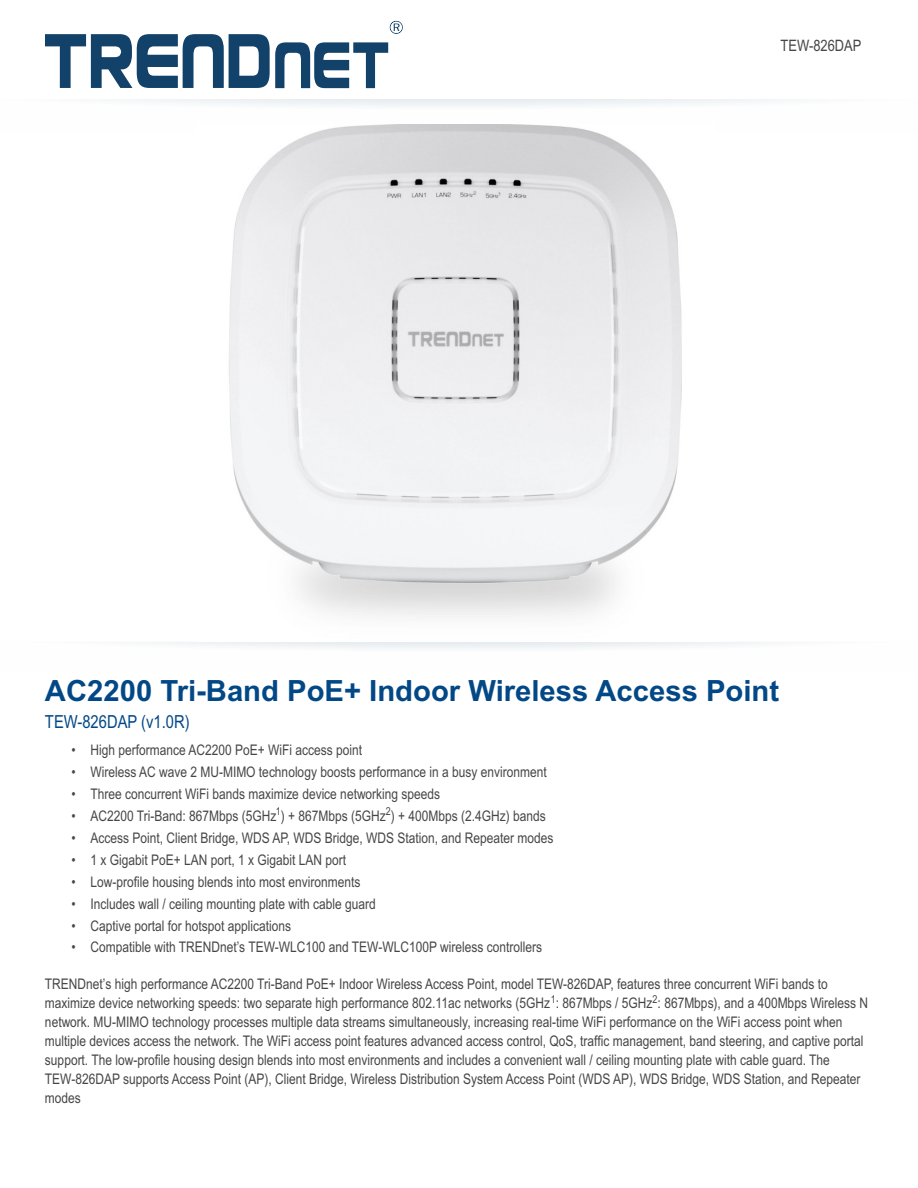
<style>
.page{position:relative;width:918px;height:1188px;background:#fff}
.page>*{position:absolute;margin:0;border:0;box-sizing:border-box;transform-origin:0 0}
.t1{font:700 29.25px "Arial";color:#034886}
.t2{font:18px "Arial Narrow";color:#034886}
.t3{font:15.75px "Arial Narrow";color:#464646}
.t4{font:14.7px/19px "Arial Narrow";color:#464646}
</style>
<div class="page">
<div style="left:0;top:99px;width:918px;height:32px;background:linear-gradient(to right,#fbfcfc,#fcfcfd)"></div>
<svg style="left:141px;top:642px;width:639px;height:7px"></svg>
<img style="left:197px;top:124px;width:517px;height:494px">
<svg style="left:45px;top:21px;width:358px;height:67px"></svg>
<p class="t3" style="left:781px;top:39px;width:82px">TEW-826DAP</p>
<h1 class="t1" style="left:45px;top:679px;width:736px">AC2200 Tri-Band PoE+ Indoor Wireless Access Point</h1>
<p class="t2" style="left:45px;top:715px;width:146px">TEW-826DAP (v1.0R)</p>
<p class="t4" style="left:72px;top:742px;width:292px">• High performance AC2200 PoE+ WiFi access point</p>
<p class="t4" style="left:72px;top:764px;width:477px">• Wireless AC wave 2 MU-MIMO technology boosts performance in a busy environment</p>
<p class="t4" style="left:72px;top:786px;width:370px">• Three concurrent WiFi bands maximize device networking speeds</p>
<p class="t4" style="left:72px;top:808px;width:476px">• AC2200 Tri-Band: 867Mbps (5GHz<sup>1</sup>) + 867Mbps (5GHz<sup>2</sup>) + 400Mbps (2.4GHz) bands</p>
<p class="t4" style="left:72px;top:829px;width:483px">• Access Point, Client Bridge, WDS AP, WDS Bridge, WDS Station, and Repeater modes</p>
<p class="t4" style="left:72px;top:851px;width:276px">• 1 x Gigabit PoE+ LAN port, 1 x Gigabit LAN port</p>
<p class="t4" style="left:72px;top:873px;width:290px">• Low-profile housing blends into most environments</p>
<p class="t4" style="left:72px;top:895px;width:306px">• Includes wall / ceiling mounting plate with cable guard</p>
<p class="t4" style="left:72px;top:917px;width:221px">• Captive portal for hotspot applications</p>
<p class="t4" style="left:72px;top:939px;width:472px">• Compatible with TRENDnet’s TEW-WLC100 and TEW-WLC100P wireless controllers</p>
<p class="t4" style="left:45px;top:976px;width:825px">TRENDnet’s high performance AC2200 Tri-Band PoE+ Indoor Wireless Access Point, model TEW-826DAP, features three concurrent WiFi bands to maximize device networking speeds: two separate high performance 802.11ac networks (5GHz<sup>1</sup>: 867Mbps / 5GHz<sup>2</sup>: 867Mbps), and a 400Mbps Wireless N network. MU-MIMO technology processes multiple data streams simultaneously, increasing real-time WiFi performance on the WiFi access point when multiple devices access the network. The WiFi access point features advanced access control, QoS, traffic management, band steering, and captive portal support. The low-profile housing design blends into most environments and includes a convenient wall / ceiling mounting plate with cable guard. The TEW-826DAP supports Access Point (AP), Client Bridge, Wireless Distribution System Access Point (WDS AP), WDS Bridge, WDS Station, and Repeater modes</p>
</div>
